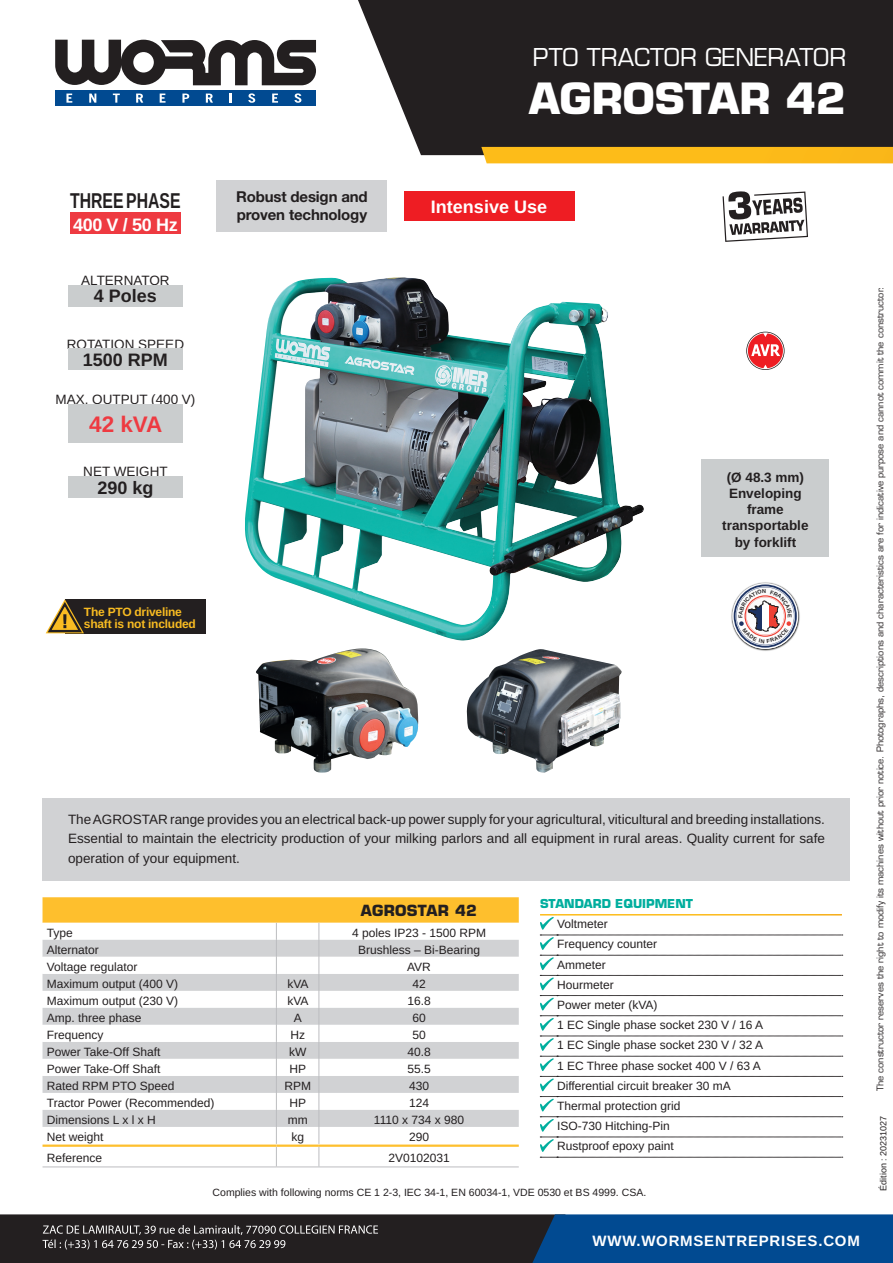
<style>
.page{position:relative;width:893px;height:1263px;background:#fff}
.page>*{position:absolute;margin:0;border:0;box-sizing:border-box;transform-origin:0 0}
.t1{font:700 42px "Eurostile LT Std";color:#fff}
.t2{font:24px "Eurostile LT Std";color:#fff}
.t3{font:700 22.5px "Arimo";color:#ee3a41}
.t4{font:700 21.45px "Arimo";color:#231f20;scale:.74 1}
.t5{font:700 18px "Arimo";color:#fff}
.t6{font:700 18px "Arimo";color:#231f20}
.t7{font:700 15px/18px "Helvetica Neue LT Std";letter-spacing:-.01em;color:#231f20}
.t8{font:700 15px "Arimo";letter-spacing:.05em;color:#fff}
.t9{font:700 15px "Eurostile LT Std";letter-spacing:.02em;color:#231f20}
.t10{font:13.5px/19.5px "Arimo";color:#231f20;text-align:justify}
.t11{font:700 13.5px/16.2px "Arimo";color:#231f20;text-align:center}
.t12{font:12px/20.2px "Arimo";color:#231f20}
.t13{font:700 12px/12px "Arimo";letter-spacing:-.02em;color:#f9bc22}
.t14{font:700 12px "Eurostile LT Std";color:#00ae9e}
.t15{font:10.5px "Arimo";color:#231f20}
.t16{font:9px "Eurostile LT Std";color:#231f20}
.t17{font:9px "Arimo";color:#231f20}
</style>
<div class="page">
<div style="left:358px;top:0;width:535px;height:155px;background:#231f20"></div>
<div style="left:481px;top:147px;width:412px;height:16px;background:#fdbc19"></div>
<svg style="left:55px;top:40px;width:261px;height:45px"></svg>
<div style="left:55px;top:90px;width:261px;height:16px;background:#014a91"></div>
<svg style="left:66px;top:94px;width:6px;height:9px"></svg>
<svg style="left:89px;top:94px;width:7px;height:9px"></svg>
<svg style="left:113px;top:94px;width:7px;height:9px"></svg>
<svg style="left:136px;top:94px;width:7px;height:9px"></svg>
<svg style="left:160px;top:94px;width:6px;height:9px"></svg>
<svg style="left:182px;top:94px;width:7px;height:9px"></svg>
<svg style="left:206px;top:94px;width:7px;height:9px"></svg>
<svg style="left:229px;top:94px;width:3px;height:9px"></svg>
<svg style="left:248px;top:93px;width:7px;height:10px"></svg>
<svg style="left:272px;top:94px;width:6px;height:9px"></svg>
<svg style="left:294px;top:93px;width:7px;height:10px"></svg>
<svg style="left:0;top:1214px;width:893px;height:49px;background:#1e3854"></svg>
<hr style="left:43px;top:1166px;width:233px;height:1px;background:#bcbdc0">
<hr style="left:276px;top:1166px;width:43px;height:1px;background:#bcbdc0">
<hr style="left:319px;top:1166px;width:200px;height:1px;background:#bcbdc0">
<div style="left:43px;top:799px;width:807px;height:82px;background:#d1d2d4"></div>
<svg style="left:43px;top:897px;width:476px;height:269px"></svg>
<svg style="left:540px;top:914px;width:303px;height:244px"></svg>
<img style="left:467px;top:649px;width:155px;height:123px">
<img style="left:256px;top:648px;width:162px;height:124px">
<div style="left:70px;top:213px;width:111px;height:21px;background:#ee3a41"></div>
<div style="left:217px;top:181px;width:170px;height:51px;background:#d1d2d4"></div>
<div style="left:404px;top:191px;width:170px;height:30px;background:#ee1d23"></div>
<svg style="left:722px;top:191px;width:86px;height:51px"></svg>
<div style="left:68px;top:285px;width:115px;height:21px;background:#cacdce"></div>
<img style="left:245px;top:277px;width:399px;height:363px">
<div style="left:68px;top:349px;width:115px;height:21px;background:#cacdce"></div>
<svg style="left:746px;top:332px;width:38px;height:38px"></svg>
<div style="left:68px;top:404px;width:115px;height:38px;background:#cacdce"></div>
<div style="left:68px;top:476px;width:115px;height:21px;background:#cacdce"></div>
<div style="left:702px;top:459px;width:127px;height:98px;background:#cacdce"></div>
<div style="left:65px;top:599px;width:140px;height:34px;background:#231f20"></div>
<svg style="left:45px;top:599px;width:56px;height:35px"></svg>
<img style="left:731px;top:582px;width:69px;height:69px">
<svg style="left:734px;top:584px;width:63px;height:64px"></svg>
<h2 class="t2" style="left:533px;top:43px;width:315px">PTO TRACTOR GENERATOR</h2>
<h1 class="t1" style="left:529px;top:72px;width:319px">AGROSTAR 42</h1>
<h3 class="t4" style="left:70px;top:186px;width:151px">THREE PHASE</h3>
<p class="t7" style="left:236px;top:188px;width:133px">Robust design and proven technology</p>
<h3 class="t5" style="left:431px;top:194px;width:118px">Intensive Use</h3>
<h3 class="t5" style="left:73px;top:213px;width:106px">400 V / 50 Hz</h3>
<p class="t10" style="left:81px;top:271px;width:90px">ALTERNATOR</p>
<h3 class="t6" style="left:94px;top:283px;width:65px">4 Poles</h3>
<p class="t10" style="left:67px;top:334px;width:119px">ROTATION SPEED</p>
<h3 class="t6" style="left:83px;top:347px;width:87px">1500 RPM</h3>
<p class="t10" style="left:55px;top:390px;width:142px">MAX. OUTPUT (400 V)</p>
<h3 class="t3" style="left:89px;top:408px;width:75px">42 kVA</h3>
<p class="t10" style="left:83px;top:462px;width:86px">NET WEIGHT</p>
<h3 class="t6" style="left:97px;top:475px;width:58px">290 kg</h3>
<p class="t11" style="left:722px;top:469px;width:88px">(Ø 48.3 mm)<br>Enveloping frame transportable by forklift</p>
<p class="t13" style="left:84px;top:606px;width:113px">The PTO driveline shaft is not included</p>
<p class="t10" style="left:68px;top:810px;width:758px">The AGROSTAR range provides you an electrical back-up power supply for your agricultural, viticultural and breeding installations.<br>Essential to maintain the electricity production of your milking parlors and all equipment in rural areas. Quality current for safe operation of your equipment.</p>
<p class="t9" style="left:361px;top:901px;width:118px">AGROSTAR 42</p>
<p class="t12" style="left:47px;top:923px;width:28px">Type</p>
<p class="t12" style="left:352px;top:923px;width:136px">4 poles IP23 - 1500 RPM</p>
<p class="t12" style="left:47px;top:940px;width:54px">Alternator</p>
<p class="t12" style="left:358px;top:940px;width:124px">Brushless – Bi-Bearing</p>
<p class="t12" style="left:47px;top:957px;width:92px">Voltage regulator</p>
<p class="t12" style="left:407px;top:957px;width:25px">AVR</p>
<p class="t12" style="left:47px;top:974px;width:133px">Maximum output (400 V)</p>
<p class="t12" style="left:287px;top:974px;width:23px">kVA</p>
<p class="t12" style="left:412px;top:974px;width:15px">42</p>
<p class="t12" style="left:47px;top:991px;width:133px">Maximum output (230 V)</p>
<p class="t12" style="left:287px;top:991px;width:23px">kVA</p>
<p class="t12" style="left:407px;top:991px;width:25px">16.8</p>
<p class="t12" style="left:47px;top:1008px;width:96px">Amp. three phase</p>
<p class="t12" style="left:294px;top:1008px;width:10px">A</p>
<p class="t12" style="left:412px;top:1008px;width:15px">60</p>
<p class="t12" style="left:47px;top:1025px;width:58px">Frequency</p>
<p class="t12" style="left:290px;top:1025px;width:16px">Hz</p>
<p class="t12" style="left:412px;top:1025px;width:15px">50</p>
<p class="t12" style="left:47px;top:1042px;width:115px">Power Take-Off Shaft</p>
<p class="t12" style="left:289px;top:1042px;width:19px">kW</p>
<p class="t12" style="left:407px;top:1042px;width:25px">40.8</p>
<p class="t12" style="left:47px;top:1059px;width:115px">Power Take-Off Shaft</p>
<p class="t12" style="left:289px;top:1059px;width:18px">HP</p>
<p class="t12" style="left:407px;top:1059px;width:25px">55.5</p>
<p class="t12" style="left:47px;top:1076px;width:129px">Rated RPM PTO Speed</p>
<p class="t12" style="left:284px;top:1076px;width:28px">RPM</p>
<p class="t12" style="left:409px;top:1076px;width:22px">430</p>
<p class="t12" style="left:47px;top:1093px;width:169px">Tractor Power (Recommended)</p>
<p class="t12" style="left:289px;top:1093px;width:18px">HP</p>
<p class="t12" style="left:409px;top:1093px;width:22px">124</p>
<p class="t12" style="left:47px;top:1110px;width:110px">Dimensions L x l x H</p>
<p class="t12" style="left:288px;top:1110px;width:21px">mm</p>
<p class="t12" style="left:374px;top:1110px;width:92px">1110 x 734 x 980</p>
<p class="t12" style="left:47px;top:1127px;width:58px">Net weight</p>
<p class="t12" style="left:291px;top:1127px;width:14px">kg</p>
<p class="t12" style="left:409px;top:1127px;width:22px">290</p>
<p class="t14" style="left:540px;top:896px;width:154px">STANDARD EQUIPMENT</p>
<p class="t12" style="left:557px;top:914px;width:208px">Voltmeter<br>Frequency counter<br>Ammeter<br>Hourmeter<br>Power meter (kVA)<br>1 EC Single phase socket 230 V / 16 A<br>1 EC Single phase socket 230 V / 32 A<br>1 EC Three phase socket 400 V / 63 A<br>Differential circuit breaker 30 mA<br>Thermal protection grid<br>ISO-730 Hitching-Pin<br>Rustproof epoxy paint</p>
<p class="t15" style="left:213px;top:1185px;width:435px">Complies with following norms CE 1 2-3, IEC 34-1, EN 60034-1, VDE 0530 et BS 4999. CSA.</p>
<p class="t12" style="left:47px;top:1148px;width:57px">Reference</p>
<p class="t12" style="left:388px;top:1148px;width:63px">2V0102031</p>
<p class="t8" style="left:593px;top:1230px;width:269px">WWW.WORMSENTREPRISES.COM</p>
<p class="t16" style="left:875px;top:1091px;width:806px;rotate:-90deg">The constructor reserves the right to modify its machines without prior notice. Photographs, descriptions and characteristics are for indicative purpose and cannot commit the constructor.</p>
<p class="t17" style="left:877px;top:1191px;width:77px;rotate:-90deg">Édition : 20231027</p>
</div>
